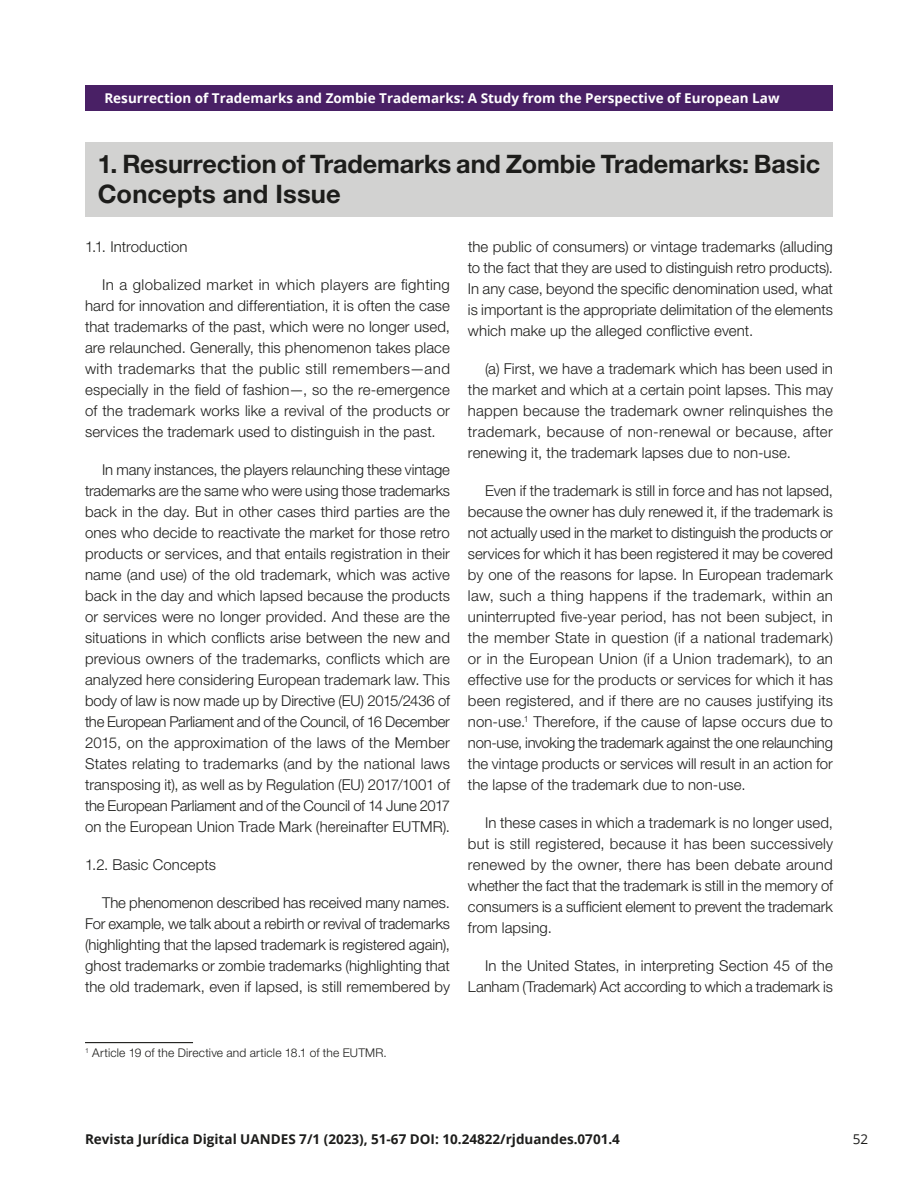
<style>
.page{position:relative;width:918px;height:1188px;background:#fff}
.page>*{position:absolute;margin:0;border:0;box-sizing:border-box;transform-origin:0 0}
.t1{font:700 25.5px/30.6px "Helvetica Neue LT Std";letter-spacing:-.005em;color:#1d1d1b}
.t2{font:300 15px/21px "Helvetica Neue LT Std";letter-spacing:.005em;color:#1d1d1b;text-align:justify}
.t3{font:700 13.5px "Open Sans";color:#fff}
.t4{font:700 13.5px "Open Sans";color:#1d1d1b}
.t5{font:13.5px "Open Sans";color:#1d1d1b}
.t6{font:300 12px "Helvetica Neue LT Std";letter-spacing:.015em;color:#1d1d1b}
</style>
<div class="page">
<div style="left:85px;top:85px;width:748px;height:26px;background:#492065"></div>
<div style="left:85px;top:142px;width:748px;height:74px;background:#d2d2d1"></div>
<hr style="left:85px;top:1042px;width:108px;height:1px;background:#1d1d1b">
<p class="t3" style="left:104px;top:89px;width:677px">Resurrection of Trademarks and Zombie Trademarks: A Study from the Perspective of European Law</p>
<h1 class="t1" style="left:98px;top:148px;width:724px">1. Resurrection of Trademarks and Zombie Trademarks: Basic<br>Concepts and Issue</h1>
<p class="t2" style="left:85px;top:236px;width:104px">1.1. Introduction</p>
<p class="t2" style="left:85px;top:274px;width:367px;text-indent:17px">In a globalized market in which players are fighting hard for innovation and differentiation, it is often the case that trademarks of the past, which were no longer used, are relaunched. Generally, this phenomenon takes place with trademarks that the public still remembers—and especially in the field of fashion—, so the re-emergence of the trademark works like a revival of the products or services the trademark used to distinguish in the past.</p>
<p class="t2" style="left:85px;top:459px;width:367px;text-indent:17px">In many instances, the players relaunching these vintage trademarks are the same who were using those trademarks back in the day. But in other cases third parties are the ones who decide to reactivate the market for those retro products or services, and that entails registration in their name (and use) of the old trademark, which was active back in the day and which lapsed because the products or services were no longer provided. And these are the situations in which conflicts arise between the new and previous owners of the trademarks, conflicts which are analyzed here considering European trademark law. This body of law is now made up by Directive (EU) 2015/2436 of the European Parliament and of the Council, of 16 December 2015, on the approximation of the laws of the Member States relating to trademarks (and by the national laws transposing it), as well as by Regulation (EU) 2017/1001 of the European Parliament and of the Council of 14 June 2017 on the European Union Trade Mark (hereinafter EUTMR).</p>
<p class="t2" style="left:85px;top:854px;width:132px">1.2. Basic Concepts</p>
<p class="t2" style="left:85px;top:892px;width:366px;text-indent:17px">The phenomenon described has received many names.<br>For example, we talk about a rebirth or revival of trademarks (highlighting that the lapsed trademark is registered again), ghost trademarks or zombie trademarks (highlighting that the old trademark, even if lapsed, is still remembered by</p>
<p class="t2" style="left:468px;top:236px;width:366px">the public of consumers) or vintage trademarks (alluding to the fact that they are used to distinguish retro products).<br>In any case, beyond the specific denomination used, what is important is the appropriate delimitation of the elements which make up the alleged conflictive event.</p>
<p class="t2" style="left:468px;top:358px;width:366px;text-indent:17px">(a) First, we have a trademark which has been used in the market and which at a certain point lapses. This may happen because the trademark owner relinquishes the trademark, because of non-renewal or because, after renewing it, the trademark lapses due to non-use.</p>
<p class="t2" style="left:468px;top:480px;width:367px;text-indent:17px">Even if the trademark is still in force and has not lapsed, because the owner has duly renewed it, if the trademark is not actually used in the market to distinguish the products or services for which it has been registered it may be covered by one of the reasons for lapse. In European trademark law, such a thing happens if the trademark, within an uninterrupted five-year period, has not been subject, in the member State in question (if a national trademark) or in the European Union (if a Union trademark), to an effective use for the products or services for which it has been registered, and if there are no causes justifying its non-use.<sup>1</sup> Therefore, if the cause of lapse occurs due to non-use, invoking the trademark against the one relaunching the vintage products or services will result in an action for the lapse of the trademark due to non-use.</p>
<p class="t2" style="left:468px;top:812px;width:367px;text-indent:17px">In these cases in which a trademark is no longer used, but is still registered, because it has been successively renewed by the owner, there has been debate around whether the fact that the trademark is still in the memory of consumers is a sufficient element to prevent the trademark from lapsing.</p>
<p class="t2" style="left:468px;top:955px;width:366px;text-align:right">In the United States, in interpreting Section 45 of the<br>Lanham (Trademark) Act according to which a trademark is</p>
<p class="t6" style="left:85px;top:1045px;width:303px"><sup>1</sup> Article 19 of the Directive and article 18.1 of the EUTMR.</p>
<p class="t4" style="left:85px;top:1130px;width:536px">Revista Jurídica Digital UANDES 7/1 (2023), 51-67 DOI: 10.24822/rjduandes.0701.4</p>
<p class="t5" style="left:853px;top:1130px;width:17px">52</p>
</div>
